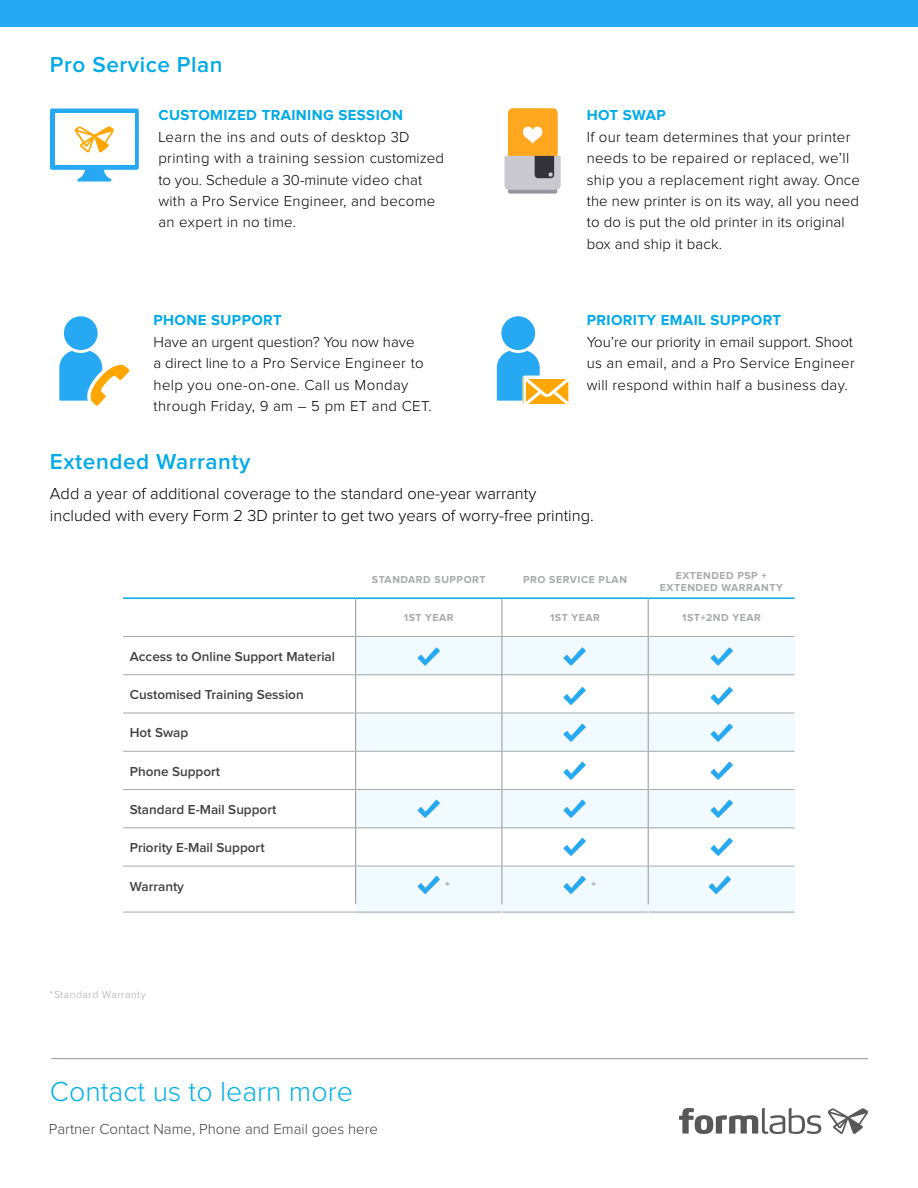
<style>
.page{position:relative;width:918px;height:1188px;background:#fff}
.page>*{position:absolute;margin:0;border:0;box-sizing:border-box;transform-origin:0 0}
.t1{font:300 28.5px "Proxima Nova";color:#00b0e9}
.t2{font:600 22.5px "Proxima Nova";letter-spacing:.025em;color:#00aae7}
.t3{font:300 16.5px/21.5px "Proxima Nova";color:#000}
.t4{font:300 15px/21.5px "Proxima Nova";letter-spacing:.02em;color:#000}
.t5{font:700 15px "Proxima Nova";letter-spacing:.025em;color:#00aae7}
.t6{font:300 15px "Proxima Nova";color:#414042}
.t7{font:600 13.5px "Proxima Nova";color:#414042}
.t8{font:600 13.5px "Proxima Nova";color:#a7a9ac}
.t9{font:700 10.5px/12.6px "Proxima Nova";letter-spacing:.05em;color:#a7a9ac;text-align:center}
.t10{font:300 10.5px "Proxima Nova";letter-spacing:.05em;color:#a7a9ac}
</style>
<div class="page">
<svg style="left:496px;top:316px;width:73px;height:88px"></svg>
<svg style="left:50px;top:109px;width:89px;height:73px"></svg>
<svg style="left:59px;top:316px;width:71px;height:90px"></svg>
<div style="left:509px;top:187px;width:47px;height:6px;background:#9494a1"></div>
<div style="left:508px;top:186px;width:49px;height:8px;border:2px solid #9494a1"></div>
<div style="left:508px;top:108px;width:50px;height:56px;background:#ffa81f;border-radius:5px"></div>
<svg style="left:505px;top:156px;width:56px;height:34px"></svg>
<svg style="left:523px;top:127px;width:19px;height:16px"></svg>
<hr style="left:51px;top:1058px;width:817px;height:1px;background:#9494a0">
<svg style="left:679px;top:1108px;width:142px;height:26px"></svg>
<svg style="left:828px;top:1108px;width:40px;height:26px"></svg>
<svg style="left:356px;top:637px;width:439px;height:277px;fill:#f1fafe"></svg>
<hr style="left:356px;top:674px;width:146px;height:1px;background:#a7a9ac">
<hr style="left:502px;top:674px;width:146px;height:1px;background:#a7a9ac">
<hr style="left:649px;top:674px;width:145px;height:1px;background:#a7a9ac">
<hr style="left:356px;top:713px;width:146px;height:1px;background:#a7a9ac">
<hr style="left:502px;top:713px;width:146px;height:1px;background:#a7a9ac">
<hr style="left:649px;top:713px;width:145px;height:1px;background:#a7a9ac">
<hr style="left:356px;top:751px;width:146px;height:1px;background:#a7a9ac">
<hr style="left:502px;top:751px;width:146px;height:1px;background:#a7a9ac">
<hr style="left:649px;top:751px;width:145px;height:1px;background:#a7a9ac">
<hr style="left:356px;top:789px;width:146px;height:1px;background:#a7a9ac">
<hr style="left:502px;top:789px;width:146px;height:1px;background:#a7a9ac">
<hr style="left:649px;top:789px;width:145px;height:1px;background:#a7a9ac">
<hr style="left:356px;top:827px;width:146px;height:1px;background:#a7a9ac">
<hr style="left:502px;top:827px;width:146px;height:1px;background:#a7a9ac">
<hr style="left:649px;top:827px;width:145px;height:1px;background:#a7a9ac">
<hr style="left:356px;top:866px;width:146px;height:1px;background:#a7a9ac">
<hr style="left:502px;top:866px;width:146px;height:1px;background:#a7a9ac">
<hr style="left:649px;top:866px;width:145px;height:1px;background:#a7a9ac">
<hr style="left:356px;top:912px;width:146px;height:1px;background:#a7a9ac">
<hr style="left:502px;top:912px;width:146px;height:1px;background:#a7a9ac">
<hr style="left:649px;top:912px;width:145px;height:1px;background:#a7a9ac">
<hr style="left:502px;top:637px;width:1px;height:38px;background:#9494a1">
<hr style="left:648px;top:637px;width:1px;height:38px;background:#9494a1">
<hr style="left:502px;top:675px;width:1px;height:38px;background:#9494a1">
<hr style="left:648px;top:675px;width:1px;height:38px;background:#9494a1">
<hr style="left:502px;top:713px;width:1px;height:38px;background:#9494a1">
<hr style="left:648px;top:713px;width:1px;height:38px;background:#9494a1">
<hr style="left:502px;top:751px;width:1px;height:39px;background:#9494a1">
<hr style="left:648px;top:751px;width:1px;height:39px;background:#9494a1">
<hr style="left:502px;top:790px;width:1px;height:38px;background:#9494a1">
<hr style="left:648px;top:790px;width:1px;height:38px;background:#9494a1">
<hr style="left:502px;top:828px;width:1px;height:38px;background:#9494a1">
<hr style="left:648px;top:828px;width:1px;height:38px;background:#9494a1">
<hr style="left:502px;top:866px;width:1px;height:38px;background:#9494a1">
<hr style="left:648px;top:866px;width:1px;height:38px;background:#9494a1">
<hr style="left:355px;top:637px;width:1px;height:37px;background:#9494a1">
<hr style="left:355px;top:675px;width:1px;height:38px;background:#9494a1">
<hr style="left:355px;top:713px;width:1px;height:38px;background:#9494a1">
<hr style="left:355px;top:752px;width:1px;height:37px;background:#9494a1">
<hr style="left:355px;top:790px;width:1px;height:37px;background:#9494a1">
<hr style="left:355px;top:828px;width:1px;height:38px;background:#9494a1">
<hr style="left:355px;top:866px;width:1px;height:38px;background:#9494a1">
<hr style="left:123px;top:674px;width:233px;height:1px;background:#a7a9ac">
<hr style="left:123px;top:713px;width:233px;height:1px;background:#a7a9ac">
<hr style="left:123px;top:751px;width:233px;height:1px;background:#a7a9ac">
<hr style="left:123px;top:789px;width:233px;height:1px;background:#a7a9ac">
<hr style="left:123px;top:827px;width:233px;height:1px;background:#a7a9ac">
<hr style="left:123px;top:866px;width:233px;height:1px;background:#a7a9ac">
<hr style="left:123px;top:912px;width:233px;height:1px;background:#a7a9ac">
<hr style="left:355px;top:599px;width:1px;height:37px;background:#9494a1">
<hr style="left:502px;top:599px;width:1px;height:37px;background:#9494a1">
<hr style="left:123px;top:636px;width:233px;height:1px;background:#a7a9ac">
<hr style="left:356px;top:636px;width:146px;height:1px;background:#a7a9ac">
<hr style="left:502px;top:636px;width:146px;height:1px;background:#a7a9ac">
<hr style="left:123px;top:597px;width:233px;height:2px;background:#00aae7">
<hr style="left:356px;top:597px;width:146px;height:2px;background:#00aae7">
<hr style="left:502px;top:597px;width:146px;height:2px;background:#00aae7">
<hr style="left:648px;top:599px;width:1px;height:37px;background:#9494a1">
<hr style="left:648px;top:636px;width:146px;height:1px;background:#a7a9ac">
<hr style="left:648px;top:597px;width:146px;height:2px;background:#00aae7">
<svg style="left:418px;top:647px;width:22px;height:19px"></svg>
<svg style="left:563px;top:647px;width:23px;height:19px"></svg>
<svg style="left:563px;top:687px;width:23px;height:18px"></svg>
<svg style="left:563px;top:876px;width:23px;height:18px"></svg>
<svg style="left:563px;top:724px;width:23px;height:18px"></svg>
<svg style="left:563px;top:762px;width:23px;height:18px"></svg>
<svg style="left:563px;top:800px;width:23px;height:18px"></svg>
<svg style="left:563px;top:838px;width:23px;height:18px"></svg>
<svg style="left:418px;top:876px;width:22px;height:18px"></svg>
<svg style="left:418px;top:800px;width:22px;height:18px"></svg>
<svg style="left:711px;top:647px;width:22px;height:19px"></svg>
<svg style="left:711px;top:687px;width:22px;height:18px"></svg>
<svg style="left:711px;top:724px;width:22px;height:18px"></svg>
<svg style="left:711px;top:762px;width:22px;height:18px"></svg>
<svg style="left:711px;top:800px;width:22px;height:18px"></svg>
<svg style="left:711px;top:838px;width:22px;height:18px"></svg>
<div style="left:0;top:0;width:918px;height:27px;background:#26a9f2"></div>
<svg style="left:709px;top:876px;width:22px;height:18px"></svg>
<h2 class="t2" style="left:50px;top:54px;width:174px">Pro Service Plan</h2>
<p class="t5" style="left:158px;top:108px;width:246px">CUSTOMIZED TRAINING SESSION</p>
<p class="t4" style="left:158px;top:126px;width:287px">Learn the ins and outs of desktop 3D printing with a training session customized to you. Schedule a 30-minute video chat with a Pro Service Engineer, and become an expert in no time.</p>
<p class="t5" style="left:154px;top:313px;width:130px">PHONE SUPPORT</p>
<p class="t4" style="left:154px;top:332px;width:280px">Have an urgent question? You now have<br>a direct line to a Pro Service Engineer to help you one-on-one. Call us Monday through Friday, 9 am – 5 pm ET and CET.</p>
<p class="t5" style="left:587px;top:108px;width:81px">HOT SWAP</p>
<p class="t4" style="left:587px;top:126px;width:275px">If our team determines that your printer needs to be repaired or replaced, we’ll ship you a replacement right away. Once the new printer is on its way, all you need to do is put the old printer in its original box and ship it back.</p>
<p class="t5" style="left:587px;top:313px;width:196px">PRIORITY EMAIL SUPPORT</p>
<p class="t4" style="left:587px;top:332px;width:270px;text-align:justify">You’re our priority in email support. Shoot us an email, and a Pro Service Engineer will respond within half a business day.</p>
<h2 class="t2" style="left:50px;top:451px;width:202px">Extended Warranty</h2>
<p class="t3" style="left:50px;top:484px;width:545px">Add a year of additional coverage to the standard one-year warranty included with every Form 2 3D printer to get two years of worry-free printing.</p>
<p class="t9" style="left:372px;top:574px;width:115px">STANDARD SUPPORT</p>
<p class="t9" style="left:523px;top:574px;width:105px">PRO SERVICE PLAN</p>
<p class="t9" style="left:660px;top:569px;width:124px">EXTENDED PSP +<br>EXTENDED WARRANTY</p>
<p class="t9" style="left:404px;top:612px;width:51px">1ST YEAR</p>
<p class="t9" style="left:550px;top:612px;width:51px">1ST YEAR</p>
<p class="t9" style="left:682px;top:612px;width:80px">1ST+2ND YEAR</p>
<p class="t7" style="left:130px;top:650px;width:207px">Access to Online Support Material</p>
<p class="t7" style="left:130px;top:689px;width:175px">Customised Training Session</p>
<p class="t7" style="left:130px;top:727px;width:60px">Hot Swap</p>
<p class="t7" style="left:130px;top:765px;width:92px">Phone Support</p>
<p class="t7" style="left:130px;top:803px;width:148px">Standard E-Mail Support</p>
<p class="t7" style="left:130px;top:842px;width:136px">Priority E-Mail Support</p>
<p class="t7" style="left:130px;top:880px;width:56px">Warranty</p>
<p class="t8" style="left:445px;top:880px;width:6px">*</p>
<p class="t8" style="left:591px;top:880px;width:6px">*</p>
<p class="t10" style="left:50px;top:990px;width:97px">*Standard Warranty</p>
<h1 class="t1" style="left:50px;top:1079px;width:304px">Contact us to learn more</h1>
<p class="t6" style="left:49px;top:1118px;width:331px">Partner Contact Name, Phone and Email goes here</p>
</div>
